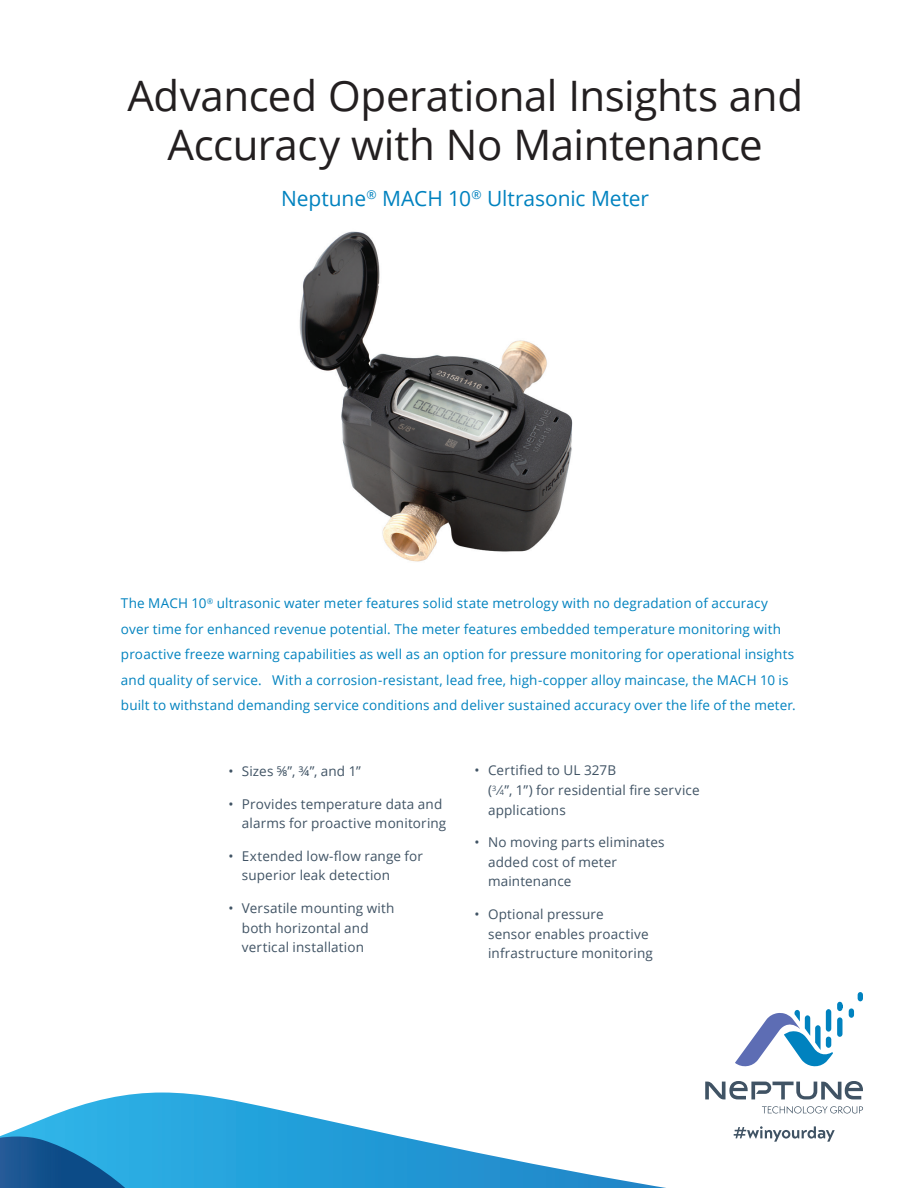
<style>
.page{position:relative;width:918px;height:1188px;background:#fff}
.page>*{position:absolute;margin:0;border:0;box-sizing:border-box;transform-origin:0 0}
.t1{font:42px/49.5px "Open Sans";letter-spacing:-.01em;color:#231f20;text-align:center}
.t2{font:21px "Open Sans";letter-spacing:-.005em;color:#0082bf}
.t3{font:13.5px/25.5px "Open Sans";letter-spacing:.01em;color:#0082bf}
.t4{font:13.5px/19.5px "Open Sans";letter-spacing:.01em;color:#405364}
.s1{font-size:7.35px}
</style>
<div class="page">
<svg style="left:0;top:1093px;width:666px;height:95px"></svg>
<svg style="left:0;top:1137px;width:131px;height:51px;background:#1c70aa"></svg>
<svg style="left:762px;top:1106px;width:101px;height:8px"></svg>
<svg style="left:705px;top:1081px;width:158px;height:19px"></svg>
<div style="left:858px;top:992px;width:5px;height:9px;background:#0082bf;border-radius:3px"></div>
<div style="left:849px;top:1008px;width:5px;height:10px;background:#0082bf;border-radius:3px"></div>
<svg style="left:735px;top:1010px;width:98px;height:57px"></svg>
<div style="left:837px;top:1017px;width:5px;height:20px;background:#0082bf;border-radius:3px"></div>
<div style="left:837px;top:1002px;width:5px;height:9px;background:#0082bf;border-radius:3px"></div>
<svg style="left:734px;top:1126px;width:101px;height:16px"></svg>
<img style="left:299px;top:231px;width:274px;height:331px">
<h1 class="t1" style="left:127px;top:70px;width:677px">Advanced Operational Insights and<br>Accuracy with No Maintenance</h1>
<h2 class="t2" style="left:281px;top:184px;width:370px">Neptune<sup>®</sup> MACH 10<sup>®</sup> Ultrasonic Meter</h2>
<p class="t3" style="left:121px;top:590px;width:676px">The MACH 10<sup>®</sup> ultrasonic water meter features solid state metrology with no degradation of accuracy over time for enhanced revenue potential. The meter features embedded temperature monitoring with proactive freeze warning capabilities as well as an option for pressure monitoring for operational insights and quality of service. With a corrosion-resistant, lead free, high-copper alloy maincase, the MACH 10 is built to withstand demanding service conditions and deliver sustained accuracy over the life of the meter.</p>
<p class="t4" style="left:228px;top:761px;width:134px">• Sizes ⅝”, ¾”, and 1”</p>
<p class="t4" style="left:228px;top:794px;width:219px;text-align:right">• Provides temperature data and alarms for proactive monitoring</p>
<p class="t4" style="left:242px;top:846px;width:183px;text-indent:-14px">• Extended low-flow range for superior leak detection</p>
<p class="t4" style="left:242px;top:898px;width:154px;text-indent:-14px">• Versatile mounting with both horizontal and vertical installation</p>
<p class="t4" style="left:488px;top:760px;width:213px;text-indent:-14px">• Certified to UL 327B<br>(<sup>3</sup> ⁄<span class="s1">4</span>”, 1”) for residential fire service applications</p>
<p class="t4" style="left:488px;top:833px;width:178px;text-indent:-14px">• No moving parts eliminates added cost of meter maintenance</p>
<p class="t4" style="left:488px;top:904px;width:166px;text-indent:-14px">• Optional pressure<br>sensor enables proactive infrastructure monitoring</p>
</div>
